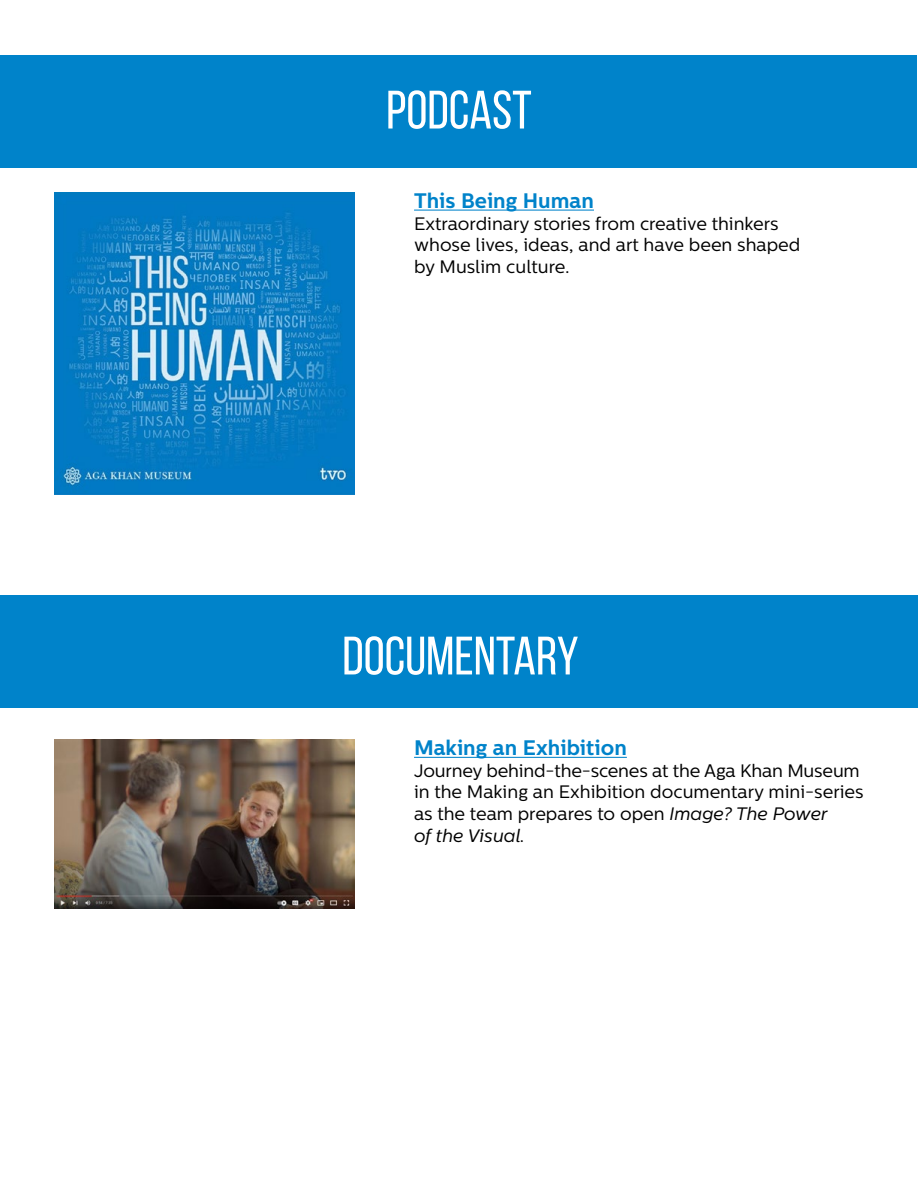
<style>
.page{position:relative;width:918px;height:1188px;background:#fff}
.page>*{position:absolute;margin:0;border:0;box-sizing:border-box;transform-origin:0 0}
.t1{font:54px "Bebas Neue";color:#fff}
.t2{font:700 21px "Centrale Sans";color:#0083ca}
.t3{font:18px/21.6px "Centrale Sans";color:#000}
.s1{font-style:italic}
</style>
<div class="page">
<div style="left:1px;top:55px;width:916px;height:113px;background:#0083ca"></div>
<img style="left:54px;top:192px;width:300px;height:302px">
<hr style="left:414px;top:210px;width:180px;height:1px;background:#0083ca">
<div style="left:0;top:595px;width:918px;height:113px;background:#0083ca"></div>
<hr style="left:414px;top:757px;width:213px;height:1px;background:#0083ca">
<img style="left:54px;top:740px;width:300px;height:169px">
<h1 class="t1" style="left:386px;top:81px;width:147px">PODCAST</h1>
<p class="t2" style="left:414px;top:188px;width:181px">This Being Human</p>
<p class="t3" style="left:414px;top:213px;width:388px">Extraordinary stories from creative thinkers whose lives, ideas, and art have been shaped by Muslim culture.</p>
<h1 class="t1" style="left:342px;top:627px;width:238px">DOCUMENTARY</h1>
<p class="t2" style="left:414px;top:735px;width:214px">Making an Exhibition</p>
<p class="t3" style="left:414px;top:760px;width:451px">Journey behind-the-scenes at the Aga Khan Museum in the Making an Exhibition documentary mini-series as the team prepares to open <span class="s1">Image? The Power<br>of the Visual.</span></p>
</div>
